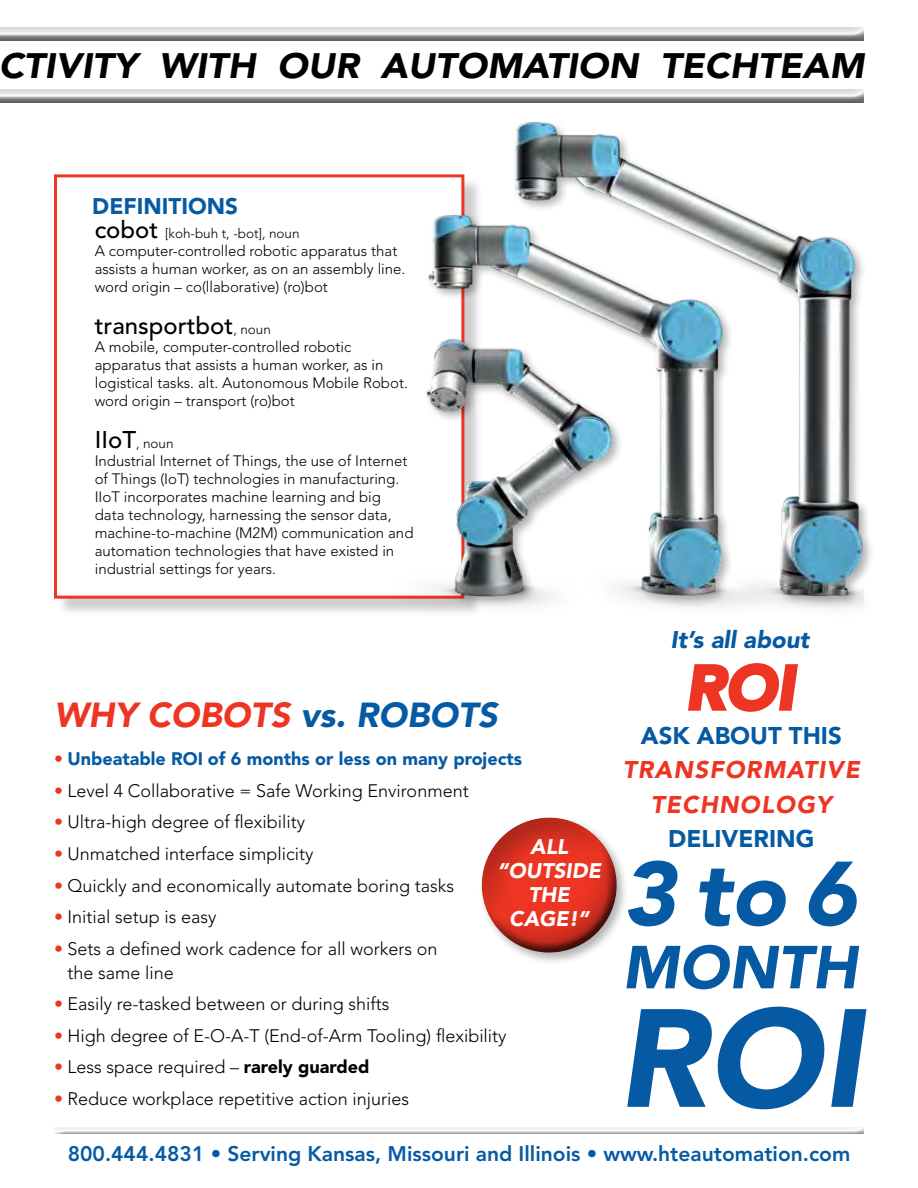
<style>
.page{position:relative;width:918px;height:1188px;background:#fff}
.page>*{position:absolute;margin:0;border:0;box-sizing:border-box;transform-origin:0 0}
.t1{font:italic 900 138px "Avenir LT Std";color:#065aa4}
.t2{font:italic 900 90px "Avenir LT Std";color:#065aa4}
.t3{font:italic 900 61.5px "Avenir LT Std";color:#ee3524}
.t4{font:italic 900 60px "Avenir LT Std";color:#065aa4}
.t5{font:italic 900 35.1px "Avenir LT Std";color:#000;scale:1.05 1}
.t6{font:italic 900 34.5px "Avenir LT Std";color:#ee3524}
.t7{font:italic 900 24px/34.5px "Avenir LT Std";letter-spacing:.05em;color:#ee3524;text-align:center}
.t8{font:900 24px "Avenir LT Std";color:#065aa4}
.t9{font:500 24px "Avenir LT Std";color:#000}
.t10{font:italic 900 24px "Avenir LT Std";color:#065aa4}
.t11{font:900 22.5px "Avenir LT Std";color:#065aa4}
.t12{font:800 21px "Avenir LT Std";color:#065aa4}
.t13{font:italic 900 21px/24px "Avenir LT Std";color:#fff;text-align:center}
.t14{font:300 18px/24px "Avenir LT Std";color:#000}
.t15{font:900 18px "Avenir LT Std";color:#065aa4}
.t16{font:300 15px/18px "Avenir LT Std";color:#000}
.t17{font:300 13.5px "Avenir LT Std";color:#000}
.s1{font-weight:500;font-size:24px}
.s2{font-weight:300;font-size:13.5px}
.s3{color:#065aa4}
.s4{font-weight:300;color:#ee3524}
.s5{color:#ee3524}
.s6{font-weight:900}
</style>
<div class="page">
<div style="left:54px;top:1126px;width:811px;height:9px;background:#000;opacity:.4"></div>
<div style="left:0;top:89px;width:864px;height:14px;background:#000;opacity:.4"></div>
<div style="left:0;top:27px;width:864px;height:14px;background:#000;opacity:.4"></div>
<div style="left:57px;top:177px;width:426px;height:440px;background:#000;opacity:.2"></div>
<div style="left:54px;top:174px;width:410px;height:425px;background:#fff;border:3px solid #ee3524"></div>
<img style="left:394px;top:122px;width:470px;height:495px">
<svg style="left:688px;top:663px;width:110px;height:49px"></svg>
<div style="left:478px;top:814px;width:151px;height:151px;background:#000;opacity:.3"></div>
<div style="left:479px;top:815px;width:138px;height:138px;background:#000;opacity:.35"></div>
<div style="left:481px;top:838px;width:136px;height:115px;background:#000;opacity:.62"></div>
<svg style="left:529px;top:838px;width:40px;height:17px"></svg>
<svg style="left:499px;top:862px;width:103px;height:17px;background:#eb3423"></svg>
<svg style="left:530px;top:886px;width:41px;height:17px"></svg>
<svg style="left:510px;top:910px;width:81px;height:17px"></svg>
<h3 class="t5" style="left:-2px;top:44px;width:826px">CTIVITY WITH OUR AUTOMATION TECHTEAM</h3>
<h3 class="t11" style="left:92px;top:192px;width:147px">DEFINITIONS</h3>
<p class="t17" style="left:95px;top:226px;width:206px"><span class="s1">cobot</span> [koh-buh t, -bot], noun</p>
<p class="t16" style="left:95px;top:242px;width:312px">A computer-controlled robotic apparatus that assists a human worker, as on an assembly line. word origin – co(llaborative) (ro)bot</p>
<h3 class="t9" style="left:95px;top:312px;width:178px">transportbot<span class="s2">, noun</span></h3>
<p class="t16" style="left:95px;top:338px;width:315px">A mobile, computer-controlled robotic apparatus that assists a human worker, as in logistical tasks. alt. Autonomous Mobile Robot. word origin – transport (ro)bot</p>
<p class="t17" style="left:95px;top:436px;width:80px"><span class="s1">IIoT</span>, noun</p>
<p class="t16" style="left:95px;top:452px;width:320px">Industrial Internet of Things, the use of Internet of Things (IoT) technologies in manufacturing.<br>IIoT incorporates machine learning and big data technology, harnessing the sensor data, machine-to-machine (M2M) communication and automation technologies that have existed in industrial settings for years.</p>
<h3 class="t6" style="left:54px;top:694px;width:445px">WHY COBOTS <span class="s3">vs. ROBOTS</span></h3>
<p class="t15" style="left:54px;top:748px;width:470px"><span class="s4">•</span> Unbeatable ROI of 6 months or less on many projects</p>
<p class="t14" style="left:54px;top:779px;width:416px"><span class="s5">•</span> Level 4 Collaborative = Safe Working Environment</p>
<p class="t14" style="left:54px;top:810px;width:253px"><span class="s5">•</span> Ultra-high degree of flexibility</p>
<p class="t14" style="left:54px;top:842px;width:261px"><span class="s5">•</span> Unmatched interface simplicity</p>
<p class="t14" style="left:54px;top:873px;width:402px"><span class="s5">•</span> Quickly and economically automate boring tasks</p>
<p class="t14" style="left:54px;top:905px;width:164px"><span class="s5">•</span> Initial setup is easy</p>
<p class="t14" style="left:68px;top:937px;width:371px;text-indent:-14px"><span class="s5">•</span> Sets a defined work cadence for all workers on the same line</p>
<p class="t14" style="left:54px;top:992px;width:337px"><span class="s5">•</span> Easily re-tasked between or during shifts</p>
<p class="t14" style="left:54px;top:1024px;width:454px"><span class="s5">•</span> High degree of E-O-A-T (End-of-Arm Tooling) flexibility</p>
<p class="t14" style="left:54px;top:1055px;width:317px"><span class="s5">•</span> Less space required – <span class="s6">rarely guarded</span></p>
<p class="t14" style="left:54px;top:1087px;width:357px"><span class="s5">•</span> Reduce workplace repetitive action injuries</p>
<h3 class="t13" style="left:497px;top:835px;width:105px">ALL “OUTSIDE<br>THE<br>CAGE!”</h3>
<h3 class="t10" style="left:670px;top:625px;width:141px">It’s all about</h3>
<h3 class="t3" style="left:685px;top:651px;width:111px">ROI</h3>
<h3 class="t8" style="left:641px;top:721px;width:202px">ASK ABOUT THIS</h3>
<h3 class="t7" style="left:623px;top:753px;width:238px">TRANSFORMATIVE<br>TECHNOLOGY</h3>
<h3 class="t8" style="left:668px;top:824px;width:148px">DELIVERING</h3>
<h2 class="t2" style="left:623px;top:840px;width:235px">3to6</h2>
<h3 class="t4" style="left:622px;top:931px;width:237px">MONTH</h3>
<h1 class="t1" style="left:617px;top:975px;width:247px">ROI</h1>
<h3 class="t12" style="left:68px;top:1141px;width:784px">800.444.4831 • Serving Kansas, Missouri and Illinois • www.hteautomation.com</h3>
</div>
